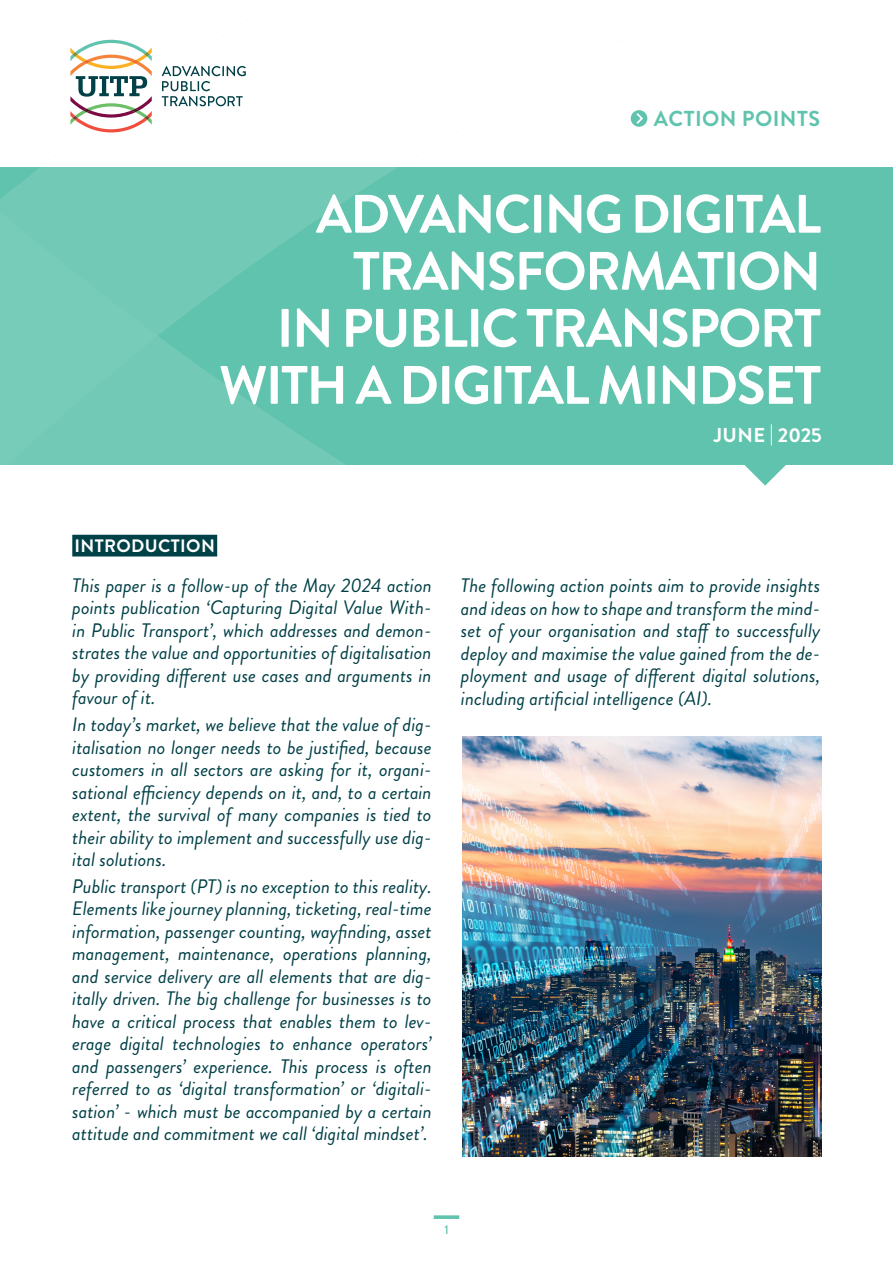
<style>
.page{position:relative;width:893px;height:1263px;background:#fff}
.page>*{position:absolute;margin:0;border:0;box-sizing:border-box;transform-origin:0 0}
.t1{font:700 54px/57px "Brandon Grotesque";letter-spacing:-.03em;color:#fff;text-align:right}
.t2{font:700 21.6px "Brandon Grotesque";letter-spacing:.02em;color:#60c3ad}
.t3{font:700 20.1px "Brandon Grotesque";letter-spacing:.01em;color:#fff}
.t4{font:italic 19.5px/22.5px "Brandon Grotesque";color:#004047;text-align:justify}
.t5{font:700 18px "Brandon Grotesque";letter-spacing:.02em;color:#fff}
.t6{font:500 12.6px "Brandon Grotesque";color:#60c3ad}
</style>
<div class="page">
<div style="left:0;top:167px;width:893px;height:298px;background:#60c3ad"></div>
<img style="left:0;top:39px;width:648px;height:426px">
<svg style="left:744px;top:465px;width:42px;height:21px"></svg>
<svg style="left:70px;top:40px;width:82px;height:92px"></svg>
<svg style="left:162px;top:66px;width:84px;height:40px"></svg>
<div style="left:631px;top:110px;width:16px;height:17px;background:#60c3ad;border-radius:50%"></div>
<svg style="left:635px;top:111px;width:9px;height:15px"></svg>
<svg style="left:434px;top:1215px;width:25px;height:4px"></svg>
<div style="left:72px;top:535px;width:145px;height:21px;background:#004047"></div>
<img style="left:462px;top:737px;width:360px;height:420px">
<p class="t2" style="left:654px;top:103px;width:168px">ACTION POINTS</p>
<h1 class="t1" style="left:219px;top:186px;width:604px">ADVANCING DIGITAL<br>TRANSFORMATION<br>IN PUBLIC TRANSPORT<br>WITH A DIGITAL MINDSET</h1>
<p class="t3" style="left:714px;top:421px;width:110px">JUNE | 2025</p>
<p class="t5" style="left:75px;top:533px;width:142px">INTRODUCTION</p>
<p class="t4" style="left:72px;top:574px;width:361px">This paper is a follow-up of the May 2024 action points publication ‘Capturing Digital Value With&shy;in Public Transport’, which addresses and demon&shy;strates the value and opportunities of digitalisation by providing different use cases and arguments in favour of it.</p>
<p class="t4" style="left:72px;top:713px;width:361px">In today’s market, we believe that the value of dig&shy;italisation no longer needs to be justified, because customers in all sectors are asking for it, organi&shy;sational efficiency depends on it, and, to a certain extent, the survival of many companies is tied to their ability to implement and successfully use dig&shy;ital solutions.</p>
<p class="t4" style="left:72px;top:875px;width:361px">Public transport (PT) is no exception to this reality.<br>Elements like journey planning, ticketing, real-time information, passenger counting, wayfinding, asset management, maintenance, operations planning, and service delivery are all elements that are dig&shy;itally driven. The big challenge for businesses is to have a critical process that enables them to lev&shy;erage digital technologies to enhance operators’ and passengers’ experience. This process is often referred to as ‘digital transformation’ or ‘digitali&shy;sation’ - which must be accompanied by a certain attitude and commitment we call ‘digital mindset’.</p>
<p class="t4" style="left:461px;top:574px;width:361px">The following action points aim to provide insights and ideas on how to shape and transform the mind&shy;set of your organisation and staff to successfully deploy and maximise the value gained from the de&shy;ployment and usage of different digital solutions, including artificial intelligence (AI).</p>
<p class="t6" style="left:444px;top:1221px;width:6px">1</p>
</div>
